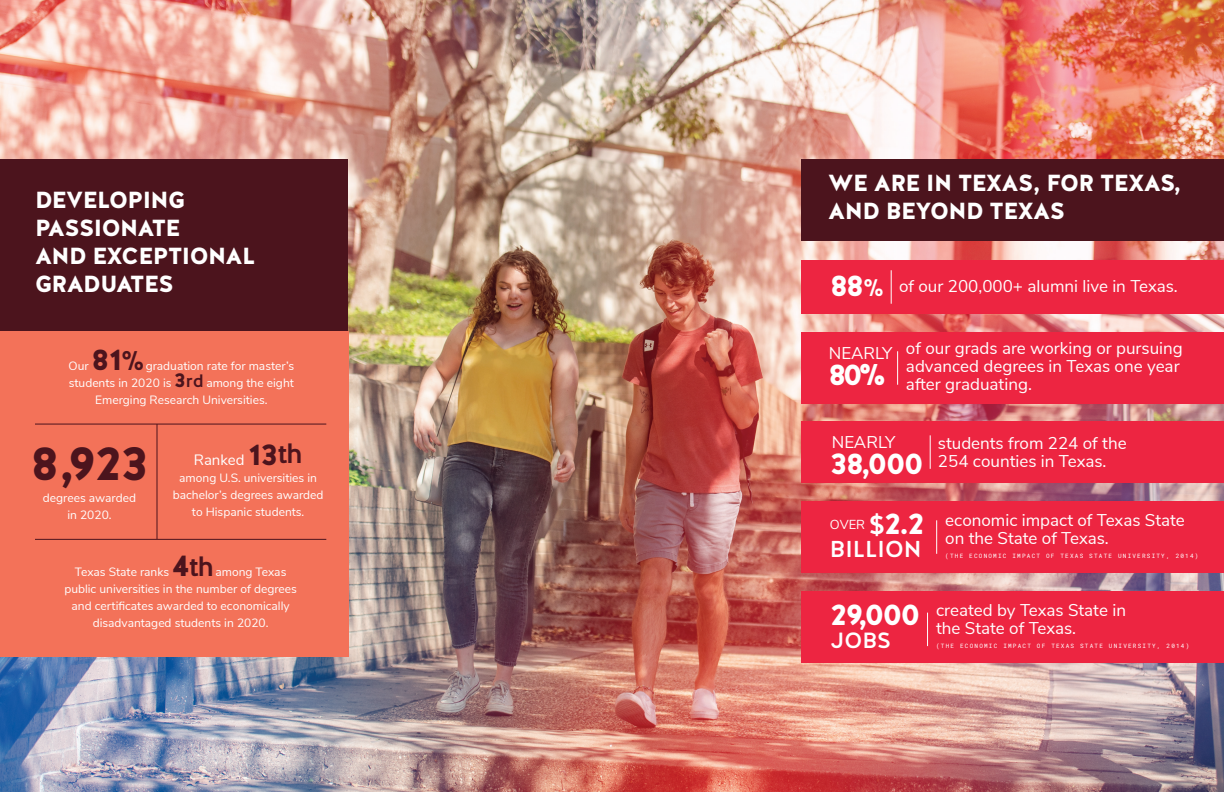
<style>
.page{position:relative;width:1224px;height:792px;background:#fff}
.page>*{position:absolute;margin:0;border:0;box-sizing:border-box;transform-origin:0 0}
.t1{font:900 48px "Halis GR";color:#4c141d}
.t2{font:900 30px "Halis R";letter-spacing:-.04em;color:#fff}
.t3{font:900 30px "Halis GR";color:#4c141d}
.t4{font:500 28px "Halis GR";color:#4c141d}
.t5{font:900 23.2px/28px "Halis GR";letter-spacing:-.025em;color:#fff}
.t6{font:500 23px "Halis R";color:#fff}
.t7{font:500 22px "Halis R";color:#fff}
.t8{font:17px/18px "Nunito Sans";color:#fff}
.t9{font:15px "Nunito Sans";color:#fff}
.t10{font:13px "Nunito Sans";color:#fff}
.t11{font:12px/17px "Nunito Sans";color:#fff;text-align:center}
.t12{font:6px "Roboto Mono";letter-spacing:.2em;color:#fff}
.s1{font-weight:500;font-size:27px}
.s2{font-family:"Halis GR";font-weight:900;font-size:20px;color:#4c141d}
.s3{font-family:"Halis GR";font-weight:500;font-size:18px;color:#4c141d}
.s4{font-family:"Halis GR";font-weight:900;font-size:30px;color:#4c141d}
.s5{font-family:"Halis GR";font-weight:500;font-size:28px;color:#4c141d}
.s6{font-weight:900;font-size:30px}
.s7{font-weight:500;font-size:24px}
.s8{font-family:"Halis R";font-weight:500;font-size:26px}
.s9{font-family:"Halis R";font-weight:900;font-size:30px}
</style>
<div class="page">
<img style="left:0;top:0;width:1224px;height:792px">
<div style="left:0;top:331px;width:348px;height:326px;background:#f37259"></div>
<div style="left:0;top:159px;width:348px;height:172px;background:#4c141d"></div>
<hr style="left:156px;top:424px;width:2px;height:115px;background:#4c141d">
<hr style="left:35px;top:424px;width:291px;height:1px;background:#4c141d">
<hr style="left:35px;top:539px;width:291px;height:1px;background:#4c141d">
<div style="left:801px;top:159px;width:423px;height:81px;background:#4c141d"></div>
<div style="left:801px;top:260px;width:423px;height:54px;background:#ed2541"></div>
<div style="left:801px;top:332px;width:423px;height:72px;background:#ed2541"></div>
<div style="left:801px;top:422px;width:423px;height:61px;background:#ed2541"></div>
<div style="left:801px;top:501px;width:423px;height:72px;background:#ed2541"></div>
<div style="left:801px;top:591px;width:423px;height:72px;background:#ed2541"></div>
<hr style="left:891px;top:270px;width:1px;height:34px;background:#fff">
<hr style="left:897px;top:351px;width:1px;height:34px;background:#fff">
<hr style="left:930px;top:435px;width:1px;height:34px;background:#fff">
<hr style="left:936px;top:520px;width:1px;height:34px;background:#fff">
<hr style="left:927px;top:613px;width:1px;height:33px;background:#fff">
<p class="t5" style="left:35px;top:187px;width:222px">DEVELOPING<br>PASSIONATE<br>AND EXCEPTIONAL<br>GRADUATES</p>
<p class="t11" style="left:69px;top:357px;width:22px">Our</p>
<p class="t3" style="left:92px;top:340px;width:54px">81<span class="s1">%</span></p>
<p class="t11" style="left:146px;top:357px;width:150px">graduation rate for master’s</p>
<p class="t11" style="left:69px;top:374px;width:227px">students in 2020 is <span class="s2">3</span><span class="s3">rd</span> among the eight</p>
<p class="t11" style="left:95px;top:391px;width:174px">Emerging Research Universities.</p>
<p class="t1" style="left:31px;top:432px;width:118px">8,923</p>
<p class="t11" style="left:43px;top:488px;width:95px">degrees awarded in 2020.</p>
<p class="t9" style="left:194px;top:449px;width:110px">Ranked <span class="s4">13</span><span class="s5">th</span></p>
<p class="t11" style="left:173px;top:468px;width:152px">among U.S. universities in bachelor’s degrees awarded to Hispanic students.</p>
<p class="t11" style="left:75px;top:563px;width:96px">Texas State ranks</p>
<p class="t4" style="left:172px;top:548px;width:43px"><span class="s6">4</span>th</p>
<p class="t11" style="left:215px;top:563px;width:72px">among Texas</p>
<p class="t11" style="left:64px;top:580px;width:234px">public universities in the number of degrees</p>
<p class="t11" style="left:72px;top:597px;width:220px">and certificates awarded to economically</p>
<p class="t11" style="left:93px;top:614px;width:177px">disadvantaged students in 2020.</p>
<p class="t5" style="left:828px;top:170px;width:355px">WE ARE IN TEXAS, FOR TEXAS,<br>AND BEYOND TEXAS</p>
<p class="t2" style="left:831px;top:266px;width:54px">88<span class="s7">%</span></p>
<p class="t8" style="left:899px;top:276px;width:280px">of our 200,000+ alumni live in Texas.</p>
<p class="t8" style="left:829px;top:343px;width:65px">NEARLY</p>
<p class="t2" style="left:829px;top:355px;width:58px">80%</p>
<p class="t8" style="left:906px;top:339px;width:278px">of our grads are working or pursuing advanced degrees in Texas one year after graduating.</p>
<p class="t8" style="left:832px;top:432px;width:65px">NEARLY</p>
<p class="t2" style="left:831px;top:444px;width:95px">38,000</p>
<p class="t10" style="left:830px;top:515px;width:96px">OVER <span class="s8">$</span><span class="s9">2.2</span></p>
<p class="t6" style="left:830px;top:534px;width:93px">BILLION</p>
<p class="t8" style="left:938px;top:433px;width:190px">students from 224 of the<br>254 counties in Texas.</p>
<p class="t8" style="left:945px;top:510px;width:241px">economic impact of Texas State on the State of Texas.</p>
<p class="t12" style="left:945px;top:552px;width:255px">(THE ECONOMIC IMPACT OF TEXAS STATE UNIVERSITY, 2014)</p>
<p class="t2" style="left:831px;top:595px;width:91px">29,000</p>
<p class="t7" style="left:831px;top:626px;width:62px">JOBS</p>
<p class="t8" style="left:936px;top:600px;width:191px">created by Texas State in the State of Texas.</p>
<p class="t12" style="left:936px;top:641px;width:255px">(THE ECONOMIC IMPACT OF TEXAS STATE UNIVERSITY, 2014)</p>
</div>
